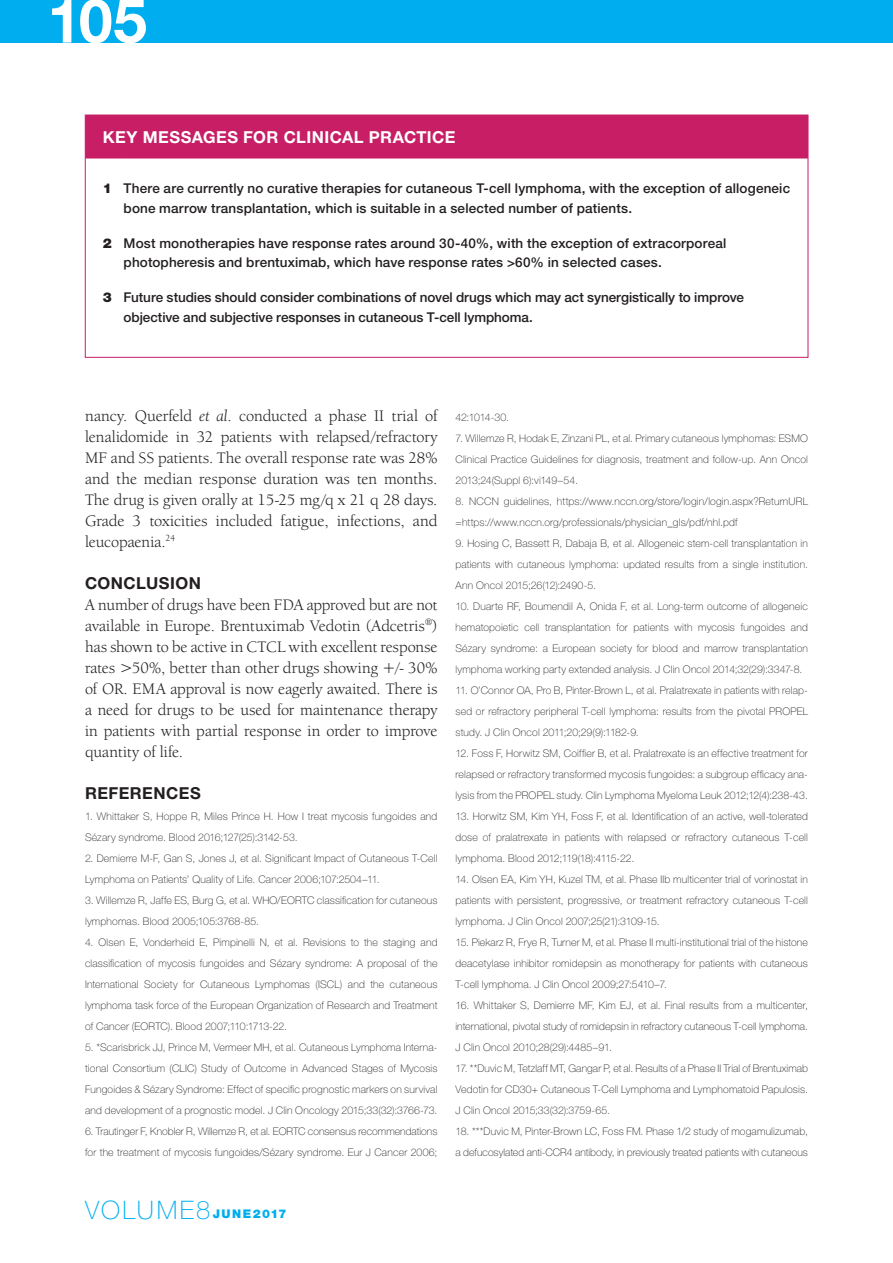
<style>
.page{position:relative;width:893px;height:1263px;background:#fff}
.page>*{position:absolute;margin:0;border:0;box-sizing:border-box;transform-origin:0 0}
.t1{font:700 60.75px "Helvetica Neue LT Std";color:#fff}
.BODY_2017{font:16.5px/21px "Berkeley Oldstyle IT Cby BT";letter-spacing:.005em;color:#231f20;text-align:justify}
.t2{font:700 16.5px "Helvetica Neue LT Std";letter-spacing:.025em;color:#fff}
.KOPJE_2017{font:700 16.5px "Helvetica Neue LT Std";letter-spacing:.025em;color:#231f20}
.t3{font:500 13.5px/19.5px "Helvetica Neue LT Std";letter-spacing:.01em;color:#231f20}
.t4{font:900 13.5px "Helvetica Neue LT Std";color:#231f20}
.t5{font:900 12px "Helvetica Neue LT Std";letter-spacing:.12em;color:#00aeef}
.REFERENTIES_2017{font:100 10.5px/21px "Helvetica Neue LT Std";letter-spacing:.015em;color:#231f20;text-align:justify}
.s1{font-style:italic}
.s2{font-weight:100;font-size:25.5px}
</style>
<div class="page">
<div style="left:0;top:0;width:893px;height:43px;background:#00aeef"></div>
<div style="left:86px;top:115px;width:721px;height:43px;background:#c71e66"></div>
<hr style="left:85px;top:158px;width:39px;height:1px;background:#c71e66">
<hr style="left:124px;top:158px;width:684px;height:1px;background:#c71e66">
<div style="left:85px;top:115px;width:723px;height:243px;border:1px solid #c71e66"></div>
<p class="t1" style="left:48px;top:-17px;width:101px">105</p>
<p class="t2" style="left:103px;top:127px;width:354px">KEY MESSAGES FOR CLINICAL PRACTICE</p>
<p class="t4" style="left:103px;top:180px;width:11px">1</p>
<p class="t3" style="left:124px;top:178px;width:668px">There are currently no curative therapies for cutaneous T-cell lymphoma, with the exception of allogeneic bone marrow transplantation, which is suitable in a selected number of patients.</p>
<p class="t4" style="left:103px;top:235px;width:11px">2</p>
<p class="t3" style="left:124px;top:233px;width:604px">Most monotherapies have response rates around 30-40%, with the exception of extracorporeal</p>
<p class="t3" style="left:124px;top:253px;width:540px">photopheresis and brentuximab, which have response rates &gt;60% in selected cases.</p>
<p class="t4" style="left:103px;top:290px;width:11px">3</p>
<p class="t3" style="left:124px;top:288px;width:622px">Future studies should consider combinations of novel drugs which may act synergistically to improve</p>
<p class="t3" style="left:124px;top:307px;width:411px">objective and subjective responses in cutaneous T-cell lymphoma.</p>
<p class="BODY_2017" style="left:85px;top:405px;width:354px">nancy. Querfeld <span class="s1">et al</span>. conducted a phase II trial of lenalidomide in 32 patients with relapsed/refractory MF and SS patients. The overall response rate was 28% and the median response duration was ten months.<br>The drug is given orally at 15-25 mg/q x 21 q 28 days.<br>Grade 3 toxicities included fatigue, infections, and leucopaenia.<sup>24</sup></p>
<p class="KOPJE_2017" style="left:85px;top:572px;width:117px">CONCLUSION</p>
<p class="BODY_2017" style="left:85px;top:594px;width:354px">A number of drugs have been FDA approved but are not available in Europe. Brentuximab Vedotin (Adcetris<sup>®</sup>) has shown to be active in CTCL with excellent response rates &gt;50%, better than other drugs showing +/- 30% of OR. EMA approval is now eagerly awaited. There is a need for drugs to be used for maintenance therapy in patients with partial response in order to improve quantity of life.</p>
<p class="KOPJE_2017" style="left:85px;top:782px;width:117px">REFERENCES</p>
<p class="REFERENTIES_2017" style="left:85px;top:805px;width:354px">1. Whittaker S, Hoppe R, Miles Prince H. How I treat mycosis fungoides and<br>Sézary syndrome. Blood 2016;127(25):3142-53.</p>
<p class="REFERENTIES_2017" style="left:85px;top:847px;width:354px">2. Demierre M-F, Gan S, Jones J, et al. Significant Impact of Cutaneous T-Cell<br>Lymphoma on Patients’ Quality of Life. Cancer 2006;107:2504–11.</p>
<p class="REFERENTIES_2017" style="left:85px;top:889px;width:354px">3. Willemze R, Jaffe ES, Burg G, et al. WHO/EORTC classification for cutaneous lymphomas. Blood 2005;105:3768-85.</p>
<p class="REFERENTIES_2017" style="left:85px;top:931px;width:354px">4. Olsen E, Vonderheid E, Pimpinelli N, et al. Revisions to the staging and classification of mycosis fungoides and Sézary syndrome: A proposal of the International Society for Cutaneous Lymphomas (ISCL) and the cutaneous lymphoma task force of the European Organization of Research and Treatment of Cancer (EORTC). Blood 2007;110:1713-22.</p>
<p class="REFERENTIES_2017" style="left:85px;top:1036px;width:354px">5. *Scarisbrick JJ, Prince M, Vermeer MH, et al. Cutaneous Lymphoma Interna&shy;tional Consortium (CLIC) Study of Outcome in Advanced Stages of Mycosis Fungoides &amp; Sézary Syndrome: Effect of specific prognostic markers on survival and development of a prognostic model. J Clin Oncology 2015;33(32):3766-73.</p>
<p class="REFERENTIES_2017" style="left:85px;top:1120px;width:354px">6. Trautinger F, Knobler R, Willemze R, et al. EORTC consensus recommendations for the treatment of mycosis fungoides/Sézary syndrome. Eur J Cancer 2006;</p>
<p class="REFERENTIES_2017" style="left:455px;top:406px;width:55px">42:1014-30.</p>
<p class="REFERENTIES_2017" style="left:455px;top:427px;width:354px">7. Willemze R, Hodak E, Zinzani PL, et al. Primary cutaneous lymphomas: ESMO Clinical Practice Guidelines for diagnosis, treatment and follow-up. Ann Oncol 2013;24(Suppl 6):vi149–54.</p>
<p class="REFERENTIES_2017" style="left:455px;top:490px;width:354px">8. NCCN guidelines, https://www.nccn.org/store/login/login.aspx?ReturnURL =https://www.nccn.org/professionals/physician_gls/pdf/nhl.pdf</p>
<p class="REFERENTIES_2017" style="left:455px;top:532px;width:354px">9. Hosing C, Bassett R, Dabaja B, et al. Allogeneic stem-cell transplantation in patients with cutaneous lymphoma: updated results from a single institution.<br>Ann Oncol 2015;26(12):2490-5.</p>
<p class="REFERENTIES_2017" style="left:455px;top:595px;width:354px">10. Duarte RF, Boumendil A, Onida F, et al. Long-term outcome of allogeneic hematopoietic cell transplantation for patients with mycosis fungoides and Sézary syndrome: a European society for blood and marrow transplantation lymphoma working party extended analysis. J Clin Oncol 2014;32(29):3347-8.</p>
<p class="REFERENTIES_2017" style="left:455px;top:679px;width:354px">11. O’Connor OA, Pro B, Pinter-Brown L, et al. Pralatrexate in patients with relap&shy;sed or refractory peripheral T-cell lymphoma: results from the pivotal PROPEL study. J Clin Oncol 2011;20;29(9):1182-9.</p>
<p class="REFERENTIES_2017" style="left:455px;top:742px;width:354px">12. Foss F, Horwitz SM, Coiffier B, et al. Pralatrexate is an effective treatment for relapsed or refractory transformed mycosis fungoides: a subgroup efficacy ana&shy;lysis from the PROPEL study. Clin Lymphoma Myeloma Leuk 2012;12(4):238-43.</p>
<p class="REFERENTIES_2017" style="left:455px;top:805px;width:354px">13. Horwitz SM, Kim YH, Foss F, et al. Identification of an active, well-tolerated dose of pralatrexate in patients with relapsed or refractory cutaneous T-cell lymphoma. Blood 2012;119(18):4115-22.</p>
<p class="REFERENTIES_2017" style="left:455px;top:868px;width:354px">14. Olsen EA, Kim YH, Kuzel TM, et al. Phase IIb multicenter trial of vorinostat in patients with persistent, progressive, or treatment refractory cutaneous T-cell lymphoma. J Clin Oncol 2007;25(21):3109-15.</p>
<p class="REFERENTIES_2017" style="left:455px;top:931px;width:354px">15. Piekarz R, Frye R, Turner M, et al. Phase II multi-institutional trial of the histone deacetylase inhibitor romidepsin as monotherapy for patients with cutaneous T-cell lymphoma. J Clin Oncol 2009;27:5410–7.</p>
<p class="REFERENTIES_2017" style="left:455px;top:994px;width:354px">16. Whittaker S, Demierre MF, Kim EJ, et al. Final results from a multicenter, international, pivotal study of romidepsin in refractory cutaneous T-cell lymphoma.<br>J Clin Oncol 2010;28(29):4485–91.</p>
<p class="REFERENTIES_2017" style="left:455px;top:1057px;width:354px">17. **Duvic M, Tetzlaff MT, Gangar P, et al. Results of a Phase II Trial of Brentuximab Vedotin for CD30+ Cutaneous T-Cell Lymphoma and Lymphomatoid Papulosis.<br>J Clin Oncol 2015;33(32):3759-65.</p>
<p class="REFERENTIES_2017" style="left:455px;top:1120px;width:354px">18. ***Duvic M, Pinter-Brown LC, Foss FM. Phase 1/2 study of mogamulizumab, a defucosylated anti-CCR4 antibody, in previously treated patients with cutaneous</p>
<p class="t5" style="left:85px;top:1206px;width:203px"><span class="s2">VOLUME8</span>JUNE2017</p>
</div>
